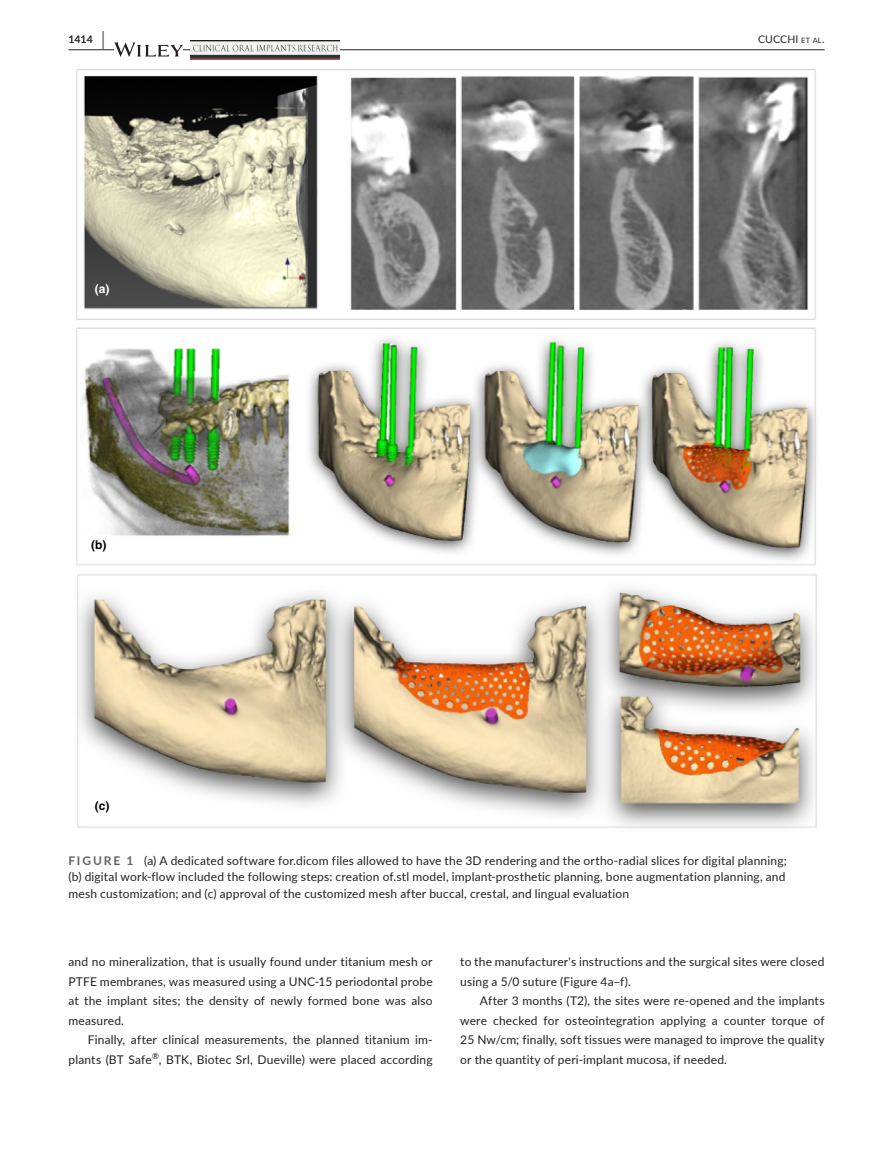
<style>
.page{position:relative;width:893px;height:1174px;background:#fff}
.page>*{position:absolute;margin:0;border:0;box-sizing:border-box;transform-origin:0 0}
.t1{font:12px/19.5px "Lato";letter-spacing:.015em;color:#231f20;text-align:justify}
.t2{font:700 12px "Helvetica";color:#000}
.t3{font:700 12px "Helvetica";color:#fff}
.t4{font:10.5px "Lato";letter-spacing:.015em;color:#231f20}
.t5{font:700 10.5px "Lato";color:#231f20}
.s1{font-size:19.5px}
.s2{font-size:7.35px}
.s3{font-weight:700;color:#636366}
</style>
<div class="page">
<hr style="left:68px;top:49px;width:756px;height:1px;background:#231f20">
<svg style="left:114px;top:42px;width:69px;height:15px"></svg>
<img style="left:191px;top:40px;width:149px;height:19px">
<img style="left:76px;top:69px;width:741px;height:759px">
<p class="t5" style="left:68px;top:31px;width:37px">1414 <span class="s1">|</span></p>
<p class="t4" style="left:758px;top:31px;width:68px">CUCCHI <span class="s2">et al</span>.</p>
<p class="t3" style="left:95px;top:281px;width:16px">(a)</p>
<p class="t2" style="left:91px;top:537px;width:17px">(b)</p>
<p class="t2" style="left:95px;top:798px;width:16px">(c)</p>
<p class="t1" style="left:68px;top:851px;width:720px;line-height:16.5px"><span class="s3">FIGURE 1</span> (a) A dedicated software for.dicom files allowed to have the 3D rendering and the ortho-radial slices for digital planning; (b) digital work-flow included the following steps: creation of.stl model, implant-prosthetic planning, bone augmentation planning, and mesh customization; and (c) approval of the customized mesh after buccal, crestal, and lingual evaluation</p>
<p class="t1" style="left:68px;top:951px;width:366px">and no mineralization, that is usually found under titanium mesh or PTFE membranes, was measured using a UNC-15 periodontal probe at the implant sites; the density of newly formed bone was also measured.</p>
<p class="t1" style="left:68px;top:1029px;width:366px;text-align:right">Finally, after clinical measurements, the planned titanium im&shy;plants (BT Safe<sup>®</sup>, BTK, Biotec Srl, Dueville) were placed according</p>
<p class="t1" style="left:460px;top:951px;width:366px">to the manufacturer's instructions and the surgical sites were closed using a 5/0 suture (Figure 4a–f).</p>
<p class="t1" style="left:460px;top:990px;width:366px;text-indent:20px">After 3 months (T2), the sites were re-opened and the implants were checked for osteointegration applying a counter torque of 25 Nw/cm; finally, soft tissues were managed to improve the quality or the quantity of peri-implant mucosa, if needed.</p>
</div>
